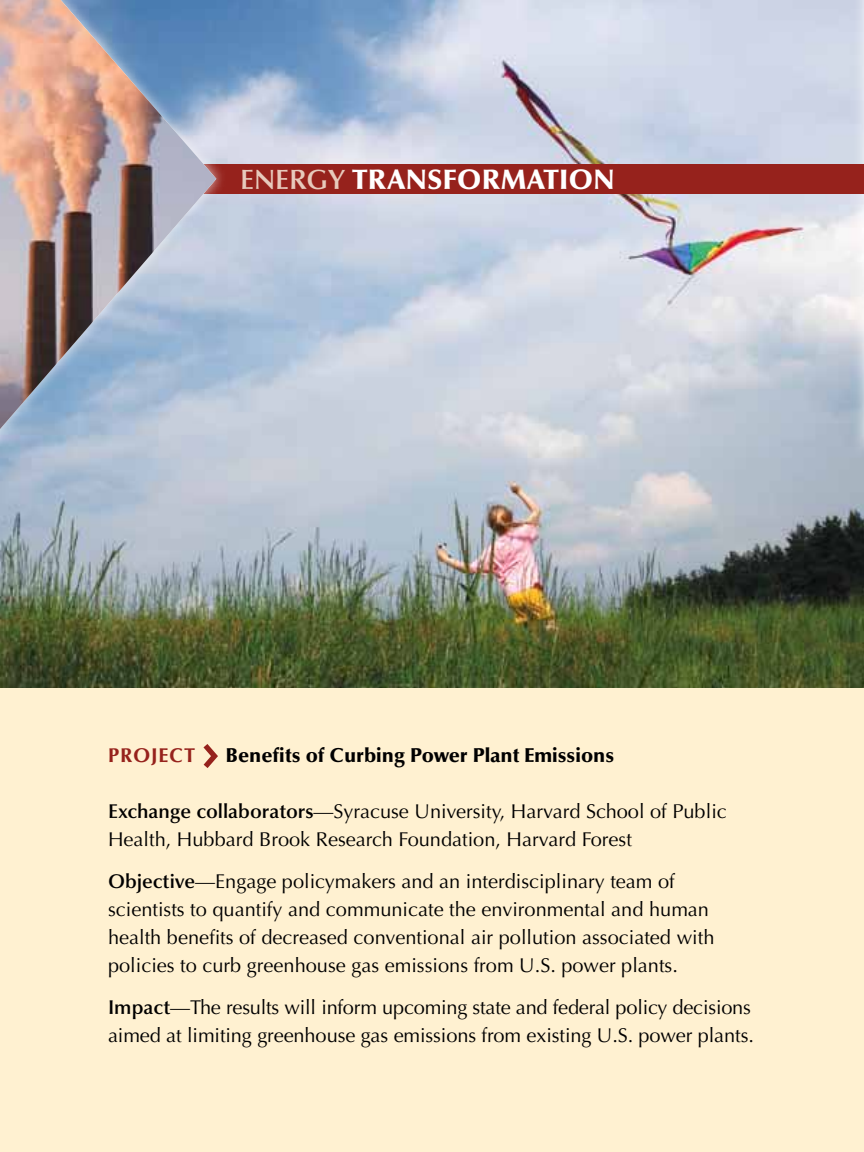
<style>
.page{position:relative;width:864px;height:1152px;background:#fff}
.page>*{position:absolute;margin:0;border:0;box-sizing:border-box;transform-origin:0 0}
.t1{font:900 28px "Optima LT Std";color:#fff}
.t2{font:20px/28px "Optima LT Std";color:#000}
.t3{font:900 20px "Optima LT Std";color:#000}
.t4{font:700 20px "Optima LT Std";letter-spacing:.05em;color:#96221c}
.s1{font-weight:600;color:#e7cabc}
.s2{font-weight:600}
</style>
<div class="page">
<div style="left:0;top:688px;width:864px;height:464px;background:#fff1d1"></div>
<img style="left:0;top:0;width:864px;height:688px">
<svg style="left:203px;top:744px;width:15px;height:24px"></svg>
<div style="left:851px;top:0;width:13px;height:461px;background:#fff;opacity:.75"></div>
<div style="left:0;top:164px;width:864px;height:30px;background:#96221c"></div>
<div style="left:0;top:0;width:228px;height:461px;background:#fff;opacity:.75"></div>
<img style="left:0;top:0;width:216px;height:429px">
<h1 class="t1" style="left:240px;top:163px;width:372px"><span class="s1">Ene rgy</span> Transformation</h1>
<p class="t4" style="left:108px;top:744px;width:89px">PROJECT</p>
<p class="t3" style="left:226px;top:744px;width:390px">Benefits of Curbing Power Plant Emissions</p>
<p class="t2" style="left:108px;top:798px;width:620px"><span class="s2">Exchange collaborators</span>—Syracuse University, Harvard School of Public<br>Health, Hubbard Brook Research Foundation, Harvard Forest</p>
<p class="t2" style="left:108px;top:868px;width:608px"><span class="s2">Objective</span>—Engage policymakers and an interdisciplinary team of scientists to quantify and communicate the environmental and human health benefits of decreased conventional air pollution associated with policies to curb greenhouse gas emissions from U.S. power plants.</p>
<p class="t2" style="left:108px;top:994px;width:647px"><span class="s2">Impact</span>—The results will inform upcoming state and federal policy decisions aimed at limiting greenhouse gas emissions from existing U.S. power plants.</p>
</div>
